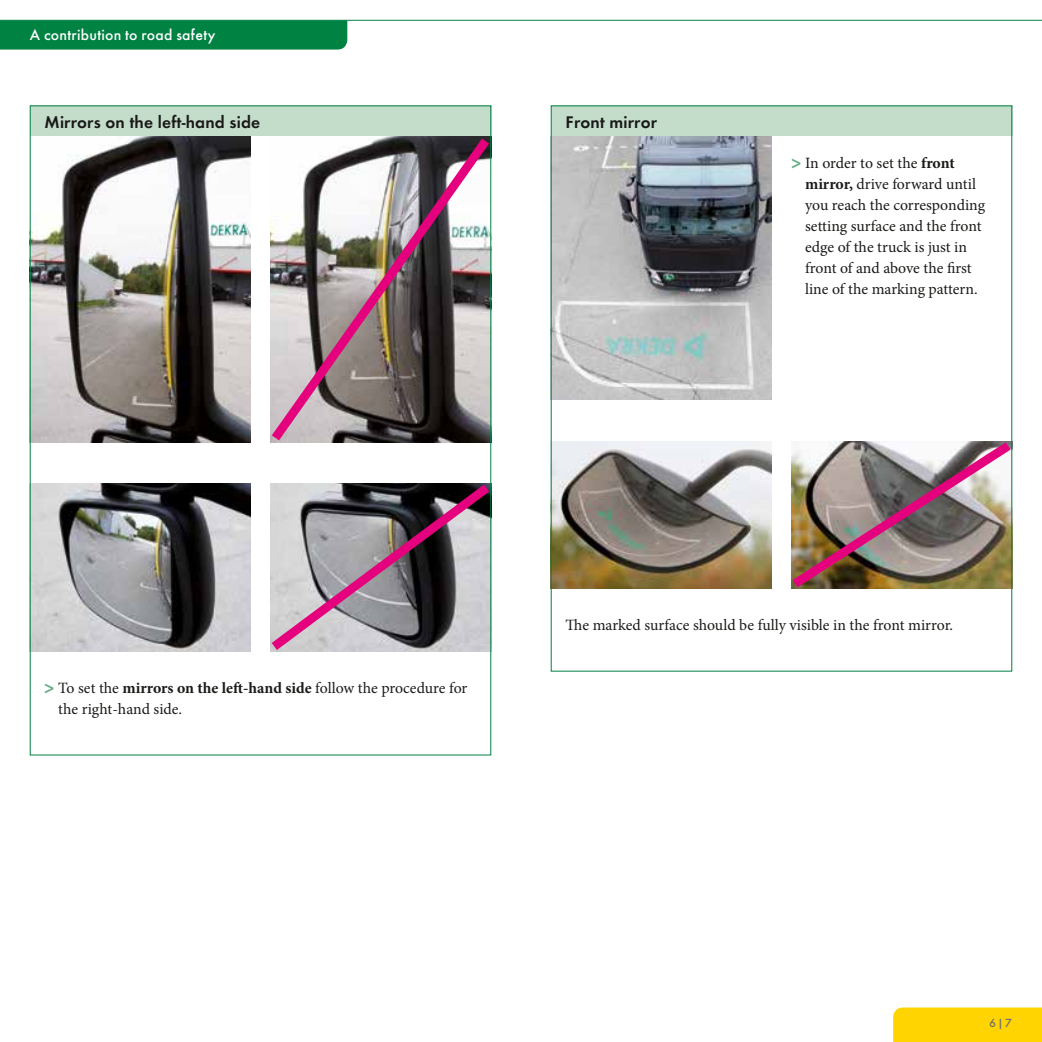
<style>
.page{position:relative;width:1042px;height:1042px;background:#fff}
.page>*{position:absolute;margin:0;border:0;box-sizing:border-box;transform-origin:0 0}
.t1{font:17.5px "Futura T Dem";letter-spacing:.01em;color:#1a1a18}
.t2{font:15.75px/21px "Minion Pro";letter-spacing:-.005em;color:#1a1a18}
.t3{font:500 15.75px "Futura T";letter-spacing:.015em;color:#fff}
.t4{font:500 12.25px "Futura T";color:#6f6f6e}
.s1{font-family:"Futura T";font-weight:500;font-size:19.25px;color:#63ad85}
.s2{font-weight:700}
</style>
<div class="page">
<div style="left:0;top:21px;width:347px;height:29px;background:#008243"></div>
<div style="left:893px;top:1007px;width:149px;height:35px;background:#ffd400"></div>
<hr style="left:0;top:20px;width:1042px;height:1px;background:#008243">
<img style="left:553px;top:441px;width:218px;height:147px">
<div style="left:551px;top:105px;width:461px;height:31px;background:#c4ddcb"></div>
<img style="left:32px;top:483px;width:219px;height:168px">
<img style="left:32px;top:136px;width:219px;height:306px">
<div style="left:30px;top:105px;width:461px;height:31px;background:#c4ddcb"></div>
<img style="left:270px;top:129px;width:222px;height:321px">
<svg style="left:270px;top:476px;width:222px;height:183px;background:#9a8e97"></svg>
<img style="left:553px;top:136px;width:218px;height:263px">
<img style="left:791px;top:434px;width:222px;height:162px">
<p class="t3" style="left:30px;top:26px;width:187px">A contribution to road safety</p>
<p class="t1" style="left:45px;top:111px;width:217px">Mirrors on the left-hand side</p>
<p class="t1" style="left:566px;top:111px;width:93px">Front mirror</p>
<p class="t2" style="left:805px;top:153px;width:181px;text-indent:-14px"><span class="s1">&gt;</span> In order to set the <span class="s2">front mirror,</span> drive forward until you reach the corresponding setting surface and the front edge of the truck is just in front of and above the first line of the marking pattern.</p>
<p class="t2" style="left:58px;top:678px;width:410px;text-indent:-14px"><span class="s1">&gt;</span> To set the <span class="s2">mirrors on the left-hand side</span> follow the procedure for the right-hand side.</p>
<p class="t2" style="left:566px;top:615px;width:389px">The marked surface should be fully visible in the front mirror.</p>
<p class="t4" style="left:989px;top:1016px;width:25px">6|7</p>
</div>
